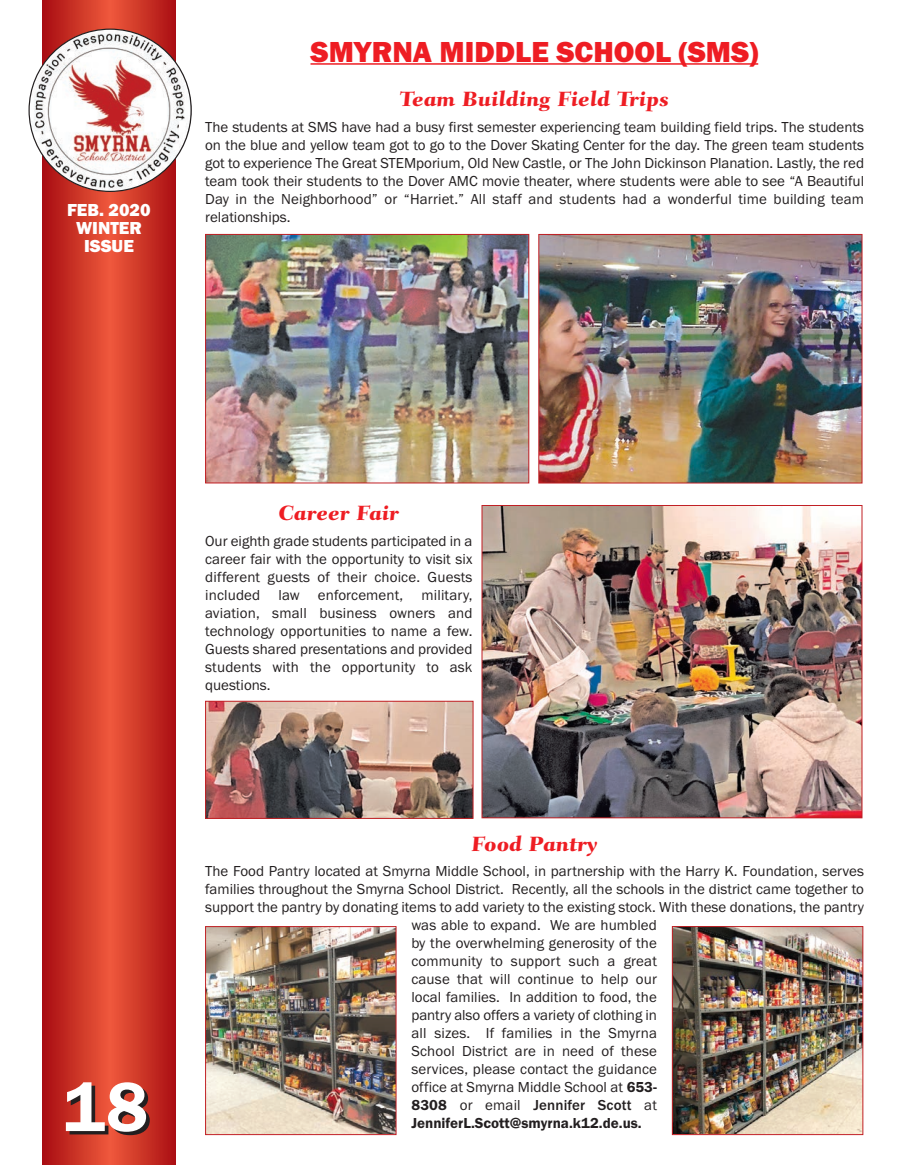
<style>
.page{position:relative;width:918px;height:1165px;background:#fff}
.page>*{position:absolute;margin:0;border:0;box-sizing:border-box;transform-origin:0 0}
.t1{font:600 72px "Franklin Gothic";color:#fff}
.t2{font:800 30px "Franklin Gothic";color:#ee1d23}
.t3{font:800 21px "Fairfield LT Std Caption";color:#ee1d23}
.t4{font:800 18px/18px "Franklin Gothic";color:#fff;text-align:center}
.t5{font:15px/18px "Franklin Gothic";color:#231f20;text-align:justify}
.t6{font:600 15px "Franklin Gothic";color:#231f20}
.t7{font:500 15px "Franklin Gothic";letter-spacing:.01em;color:#231f20}
.s1{font-weight:600}
.s2{font-weight:400}
</style>
<div class="page">
<hr style="left:311px;top:63px;width:447px;height:2px;background:#ee1d23">
<svg style="left:43px;top:0;width:133px;height:1164px;background:#cb3326"></svg>
<svg style="left:28px;top:29px;width:164px;height:163px"></svg>
<img style="left:484px;top:507px;width:376px;height:309px">
<div style="left:482px;top:505px;width:380px;height:313px;border:1px solid #c12025"></div>
<img style="left:207px;top:702px;width:264px;height:114px">
<div style="left:205px;top:700px;width:268px;height:118px;border:1px solid #c12025"></div>
<img style="left:207px;top:236px;width:320px;height:245px">
<div style="left:205px;top:234px;width:324px;height:249px;border:1px solid #c12025"></div>
<img style="left:540px;top:236px;width:320px;height:245px">
<div style="left:538px;top:234px;width:324px;height:249px;border:1px solid #c12025"></div>
<img style="left:674px;top:928px;width:187px;height:204px">
<div style="left:672px;top:926px;width:191px;height:208px;border:1px solid #c12025"></div>
<img style="left:207px;top:928px;width:187px;height:204px">
<div style="left:205px;top:926px;width:191px;height:208px;border:1px solid #c12025"></div>
<p class="t4" style="left:67px;top:201px;width:85px">FEB. 2020<br>WINTER<br>ISSUE</p>
<h2 class="t2" style="left:311px;top:34px;width:449px">SMYRNA MIDDLE SCHOOL (SMS)</h2>
<h3 class="t3" style="left:400px;top:91px;width:271px">Team Building Field Trips</h3>
<p class="t5" style="left:205px;top:118px;width:660px">The students at SMS have had a busy first semester experiencing team building field trips. The students on the blue and yellow team got to go to the Dover Skating Center for the day. The green team students got to experience The Great STEMporium, Old New Castle, or The John Dickinson Planation. Lastly, the red team took their students to the Dover AMC movie theater, where students were able to see “A Beautiful Day in the Neighborhood” or “Harriet.” All staff and students had a wonderful time building team relationships.</p>
<h1 class="t1" style="left:63px;top:1063px;width:87px">18</h1>
<h3 class="t3" style="left:278px;top:505px;width:122px">Career Fair</h3>
<p class="t5" style="left:205px;top:531px;width:269px">Our eighth grade students participated in a career fair with the opportunity to visit six different guests of their choice. Guests included law enforcement, military, aviation, small business owners and technology opportunities to name a few.<br>Guests shared presentations and provided students with the opportunity to ask questions.</p>
<h3 class="t3" style="left:471px;top:835px;width:128px">Food Pantry</h3>
<p class="t5" style="left:205px;top:861px;width:660px">The Food Pantry located at Smyrna Middle School, in partnership with the Harry K. Foundation, serves</p>
<p class="t5" style="left:205px;top:879px;width:660px">families throughout the Smyrna School District. Recently, all the schools in the district came together to</p>
<p class="t5" style="left:205px;top:897px;width:660px">support the pantry by donating items to add variety to the existing stock. With these donations, the pantry</p>
<p class="t5" style="left:411px;top:915px;width:247px">was able to expand. We are humbled</p>
<p class="t5" style="left:411px;top:933px;width:247px">by the overwhelming generosity of the</p>
<p class="t5" style="left:411px;top:951px;width:247px">community to support such a great</p>
<p class="t5" style="left:411px;top:969px;width:247px">cause that will continue to help our</p>
<p class="t5" style="left:411px;top:987px;width:247px">local families. In addition to food, the</p>
<p class="t5" style="left:411px;top:1005px;width:247px">pantry also offers a variety of clothing in</p>
<p class="t5" style="left:411px;top:1023px;width:247px">all sizes. If families in the Smyrna</p>
<p class="t5" style="left:411px;top:1041px;width:247px">School District are in need of these</p>
<p class="t5" style="left:411px;top:1059px;width:247px">services, please contact the guidance</p>
<p class="t5" style="left:411px;top:1077px;width:247px">office at Smyrna Middle School at <span class="s1">653-</span></p>
<p class="t7" style="left:411px;top:1096px;width:247px"><span class="s1">8308</span> <span class="s2">or email</span> Jennifer Scott <span class="s2">at</span></p>
<p class="t6" style="left:411px;top:1114px;width:232px">JenniferL.Scott@smyrna.k12.de.us.</p>
</div>
